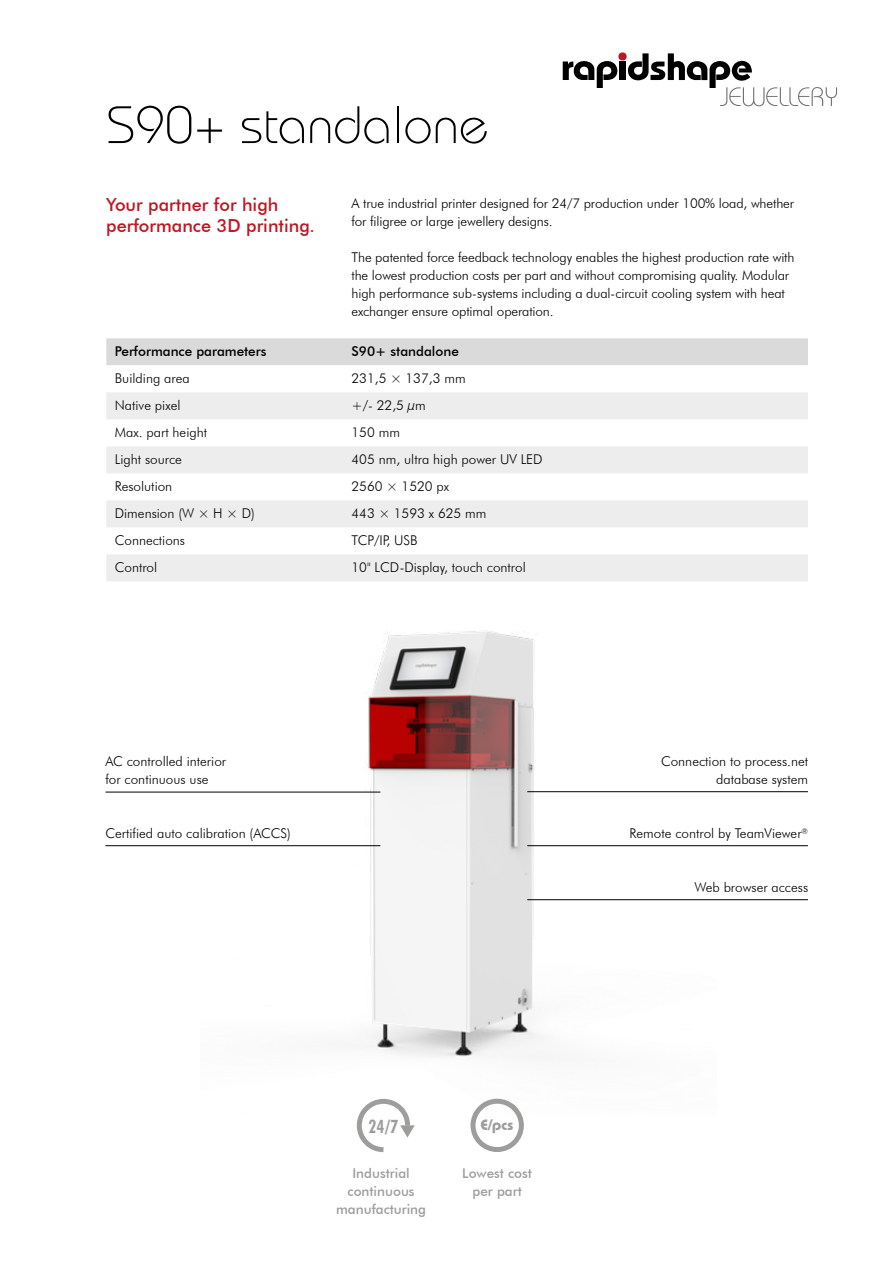
<style>
.page{position:relative;width:893px;height:1263px;background:#fff}
.page>*{position:absolute;margin:0;border:0;box-sizing:border-box;transform-origin:0 0}
.t1{font:300 52.5px "Bauhaus Std";color:#000}
.t2{font:700 condensed 18.3px "Futura BT";color:#9d9d9c}
.t3{font:500 18px/21px "Futura BT";color:#be1622}
.t4{font:700 15px "Bauhaus Std";color:#9d9d9c}
.t5{font:300 13.5px/18px "Futura BT";letter-spacing:-.01em;color:#000}
.t6{font:500 13.5px/18px "Futura BT";color:#9d9d9c;text-align:center}
.t7{font:500 13.5px "Futura BT";color:#000}
</style>
<div class="page">
<svg style="left:563px;top:61px;width:54px;height:27px"></svg>
<div style="left:619px;top:62px;width:7px;height:18px;background:#000"></div>
<div style="left:618px;top:52px;width:9px;height:8px;background:#be1622;border-radius:50%"></div>
<svg style="left:628px;top:53px;width:209px;height:53px"></svg>
<div style="left:106px;top:338px;width:702px;height:27px;background:#dadada"></div>
<svg style="left:106px;top:392px;width:702px;height:189px;fill:#ededed"></svg>
<img style="left:201px;top:553px;width:516px;height:562px">
<hr style="left:105px;top:792px;width:275px;height:1px;background:#000">
<hr style="left:105px;top:845px;width:275px;height:1px;background:#000">
<hr style="left:527px;top:845px;width:281px;height:1px;background:#000">
<hr style="left:527px;top:791px;width:281px;height:1px;background:#000">
<hr style="left:527px;top:899px;width:281px;height:1px;background:#000">
<div style="left:470px;top:1099px;width:54px;height:53px;border:5px solid #9d9d9c;border-radius:50%"></div>
<svg style="left:354px;top:1096px;width:61px;height:57px"></svg>
<h1 class="t1" style="left:106px;top:94px;width:383px">S90+ standalone</h1>
<h3 class="t3" style="left:106px;top:194px;width:210px">Your partner for high performance 3D printing.</h3>
<p class="t5" style="left:351px;top:194px;width:444px">A true industrial printer designed for 24/7 production under 100% load, whether for filigree or large jewellery designs.</p>
<p class="t5" style="left:351px;top:248px;width:445px">The patented force feedback technology enables the highest production rate with the lowest production costs per part and without compromising quality. Modular high performance sub-systems including a dual-circuit cooling system with heat exchanger ensure optimal operation.</p>
<p class="t7" style="left:115px;top:343px;width:153px">Performance parameters</p>
<p class="t7" style="left:351px;top:343px;width:109px">S90+ standalone</p>
<p class="t5" style="left:115px;top:369px;width:76px">Building area</p>
<p class="t5" style="left:351px;top:369px;width:116px">231,5 × 137,3 mm</p>
<p class="t5" style="left:115px;top:396px;width:67px">Native pixel</p>
<p class="t5" style="left:351px;top:396px;width:76px">+/- 22,5 μm</p>
<p class="t5" style="left:115px;top:423px;width:94px">Max. part height</p>
<p class="t5" style="left:351px;top:423px;width:50px">150 mm</p>
<p class="t5" style="left:115px;top:450px;width:69px">Light source</p>
<p class="t5" style="left:351px;top:450px;width:193px">405 nm, ultra high power UV LED</p>
<p class="t5" style="left:115px;top:477px;width:59px">Resolution</p>
<p class="t5" style="left:351px;top:477px;width:99px">2560 × 1520 px</p>
<p class="t5" style="left:115px;top:504px;width:141px">Dimension (W × H × D)</p>
<p class="t5" style="left:351px;top:504px;width:137px">443 × 1593 x 625 mm</p>
<p class="t5" style="left:115px;top:531px;width:72px">Connections</p>
<p class="t5" style="left:351px;top:531px;width:68px">TCP/IP, USB</p>
<p class="t5" style="left:115px;top:558px;width:44px">Control</p>
<p class="t5" style="left:351px;top:558px;width:176px">10" LCD-Display, touch control</p>
<p class="t5" style="left:105px;top:752px;width:122px">AC controlled interior for continuous use</p>
<p class="t5" style="left:105px;top:824px;width:187px">Certified auto calibration (ACCS)</p>
<h2 class="t2" style="left:369px;top:1115px;width:31px">24/7</h2>
<p class="t6" style="left:336px;top:1164px;width:91px">Industrial continuous manufacturing</p>
<p class="t4" style="left:481px;top:1115px;width:34px">E/pcs</p>
<p class="t6" style="left:462px;top:1164px;width:71px">Lowest cost per part</p>
<p class="t5" style="left:661px;top:752px;width:149px;text-align:right">Connection to process.net database system</p>
<p class="t5" style="left:630px;top:824px;width:180px">Remote control by TeamViewer<sup>®</sup></p>
<p class="t5" style="left:694px;top:878px;width:115px">Web browser access</p>
</div>
